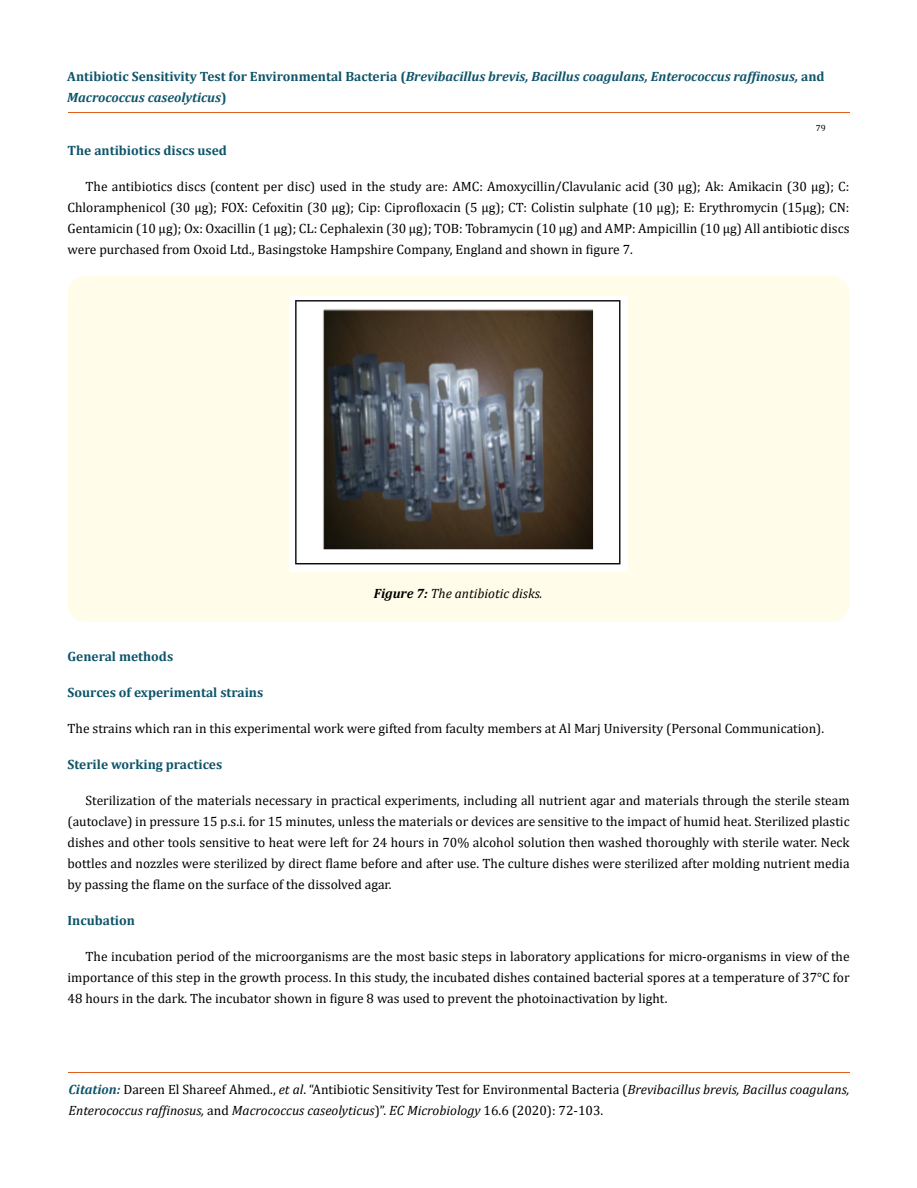
<style>
.page{position:relative;width:917px;height:1188px;background:#fff}
.page>*{position:absolute;margin:0;border:0;box-sizing:border-box;transform-origin:0 0}
.t1{font:13.5px/21px "Cambria";color:#000;text-align:justify}
.t2{font:italic 13.5px/21px "Cambria";color:#000}
.t3{font:italic 700 13.5px/21px "Cambria";color:#0e546a}
.t4{font:700 13.5px "Cambria";color:#0e546a}
.t5{font:9px "Cambria";color:#000}
.s1{font-style:normal}
.s2{font-weight:700}
.s3{font-weight:700;color:#0e546a}
</style>
<div class="page">
<hr style="left:68px;top:112px;width:781px;height:1px;background:#e05d1a">
<hr style="left:68px;top:1072px;width:781px;height:1px;background:#e05d1a">
<div style="left:68px;top:276px;width:781px;height:346px;background:#fffde9;border-radius:18px"></div>
<img style="left:289px;top:297px;width:338px;height:274px">
<p class="t3" style="left:67px;top:66px;width:758px"><span class="s1">Antibiotic Sensitivity Test for Environmental Bacteria (</span>Brevibacillus brevis, Bacillus coagulans, Enterococcus raffinosus, <span class="s1">and<br></span>Macrococcus caseolyticus<span class="s1">)</span></p>
<p class="t5" style="left:816px;top:123px;width:11px">79</p>
<p class="t4" style="left:68px;top:140px;width:161px">The antibiotics discs used</p>
<p class="t1" style="left:68px;top:175px;width:783px;text-indent:18px">The antibiotics discs (content per disc) used in the study are: AMC: Amoxycillin/Clavulanic acid (30 μg); Ak: Amikacin (30 μg); C:<br>Chloramphenicol (30 μg); FOX: Cefoxitin (30 μg); Cip: Ciprofloxacin (5 μg); CT: Colistin sulphate (10 μg); E: Erythromycin (15μg); CN:<br>Gentamicin (10 μg); Ox: Oxacillin (1 μg); CL: Cephalexin (30 μg); TOB: Tobramycin (10 μg) and AMP: Ampicillin (10 μg) All antibiotic discs were purchased from Oxoid Ltd., Basingstoke Hampshire Company, England and shown in figure 7.</p>
<p class="t2" style="left:374px;top:582px;width:170px"><span class="s2">Figure 7:</span> The antibiotic disks.</p>
<p class="t4" style="left:68px;top:647px;width:107px">General methods</p>
<p class="t4" style="left:68px;top:683px;width:197px">Sources of experimental strains</p>
<p class="t1" style="left:68px;top:718px;width:758px">The strains which ran in this experimental work were gifted from faculty members at Al Marj University (Personal Communication).</p>
<p class="t4" style="left:68px;top:755px;width:156px">Sterile working practices</p>
<p class="t1" style="left:68px;top:790px;width:783px;text-indent:18px">Sterilization of the materials necessary in practical experiments, including all nutrient agar and materials through the sterile steam (autoclave) in pressure 15 p.s.i. for 15 minutes, unless the materials or devices are sensitive to the impact of humid heat. Sterilized plastic dishes and other tools sensitive to heat were left for 24 hours in 70% alcohol solution then washed thoroughly with sterile water. Neck bottles and nozzles were sterilized by direct flame before and after use. The culture dishes were sterilized after molding nutrient media by passing the flame on the surface of the dissolved agar.</p>
<p class="t4" style="left:68px;top:911px;width:69px">Incubation</p>
<p class="t1" style="left:68px;top:946px;width:783px;text-indent:18px">The incubation period of the microorganisms are the most basic steps in laboratory applications for micro-organisms in view of the importance of this step in the growth process. In this study, the incubated dishes contained bacterial spores at a temperature of 37°C for 48 hours in the dark. The incubator shown in figure 8 was used to prevent the photoinactivation by light.</p>
<p class="t2" style="left:68px;top:1078px;width:782px"><span class="s3">Citation:</span> <span class="s1">Dareen El Shareef Ahmed.,</span> et al<span class="s1">. “Antibiotic Sensitivity Test for Environmental Bacteria (</span>Brevibacillus brevis, Bacillus coagulans,<br>Enterococcus raffinosus, <span class="s1">and</span> Macrococcus caseolyticus<span class="s1">)”.</span> EC Microbiology <span class="s1">16.6 (2020): 72-103.</span></p>
</div>
